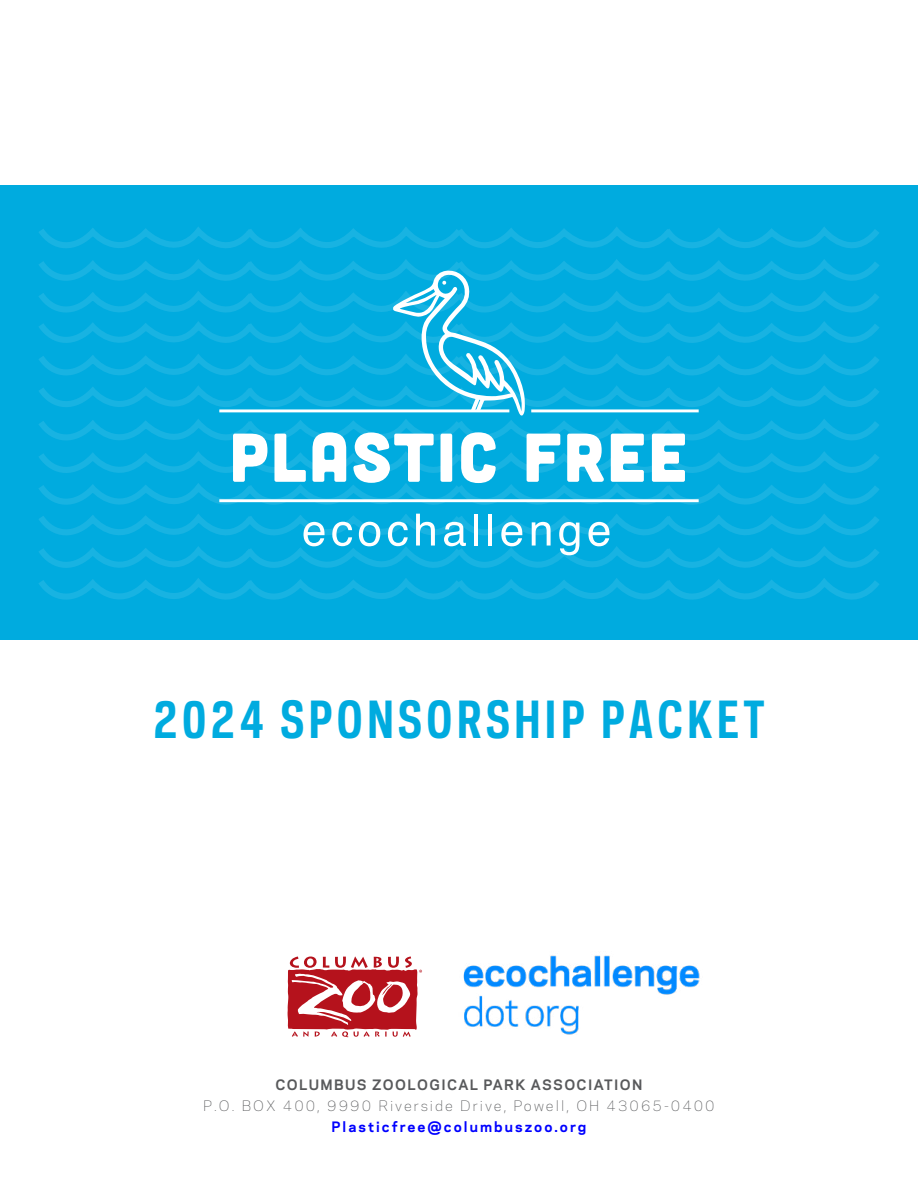
<style>
.page{position:relative;width:918px;height:1188px;background:#fff}
.page>*{position:absolute;margin:0;border:0;box-sizing:border-box;transform-origin:0 0}
.t1{font:700 48px "Galaxie Polaris Condensed";letter-spacing:.08em;color:#00abdf}
.t2{font:300 13.5px "Galaxie Polaris";letter-spacing:.15em;color:#58595b}
.t3{font:700 13.5px "Galaxie Polaris";letter-spacing:.1em;color:#58595b}
.t4{font:700 13.5px "Galaxie Polaris";letter-spacing:.15em;color:#00f}
</style>
<div class="page">
<div style="left:0;top:186px;width:918px;height:454px;background:#00abdf"></div>
<svg style="left:39px;top:227px;width:840px;height:373px"></svg>
<svg style="left:288px;top:956px;width:134px;height:81px"></svg>
<img style="left:463px;top:955px;width:237px;height:80px">
<h1 class="t1" style="left:153px;top:688px;width:613px">2024 SPONSORSHIP PACKET</h1>
<p class="t3" style="left:275px;top:1074px;width:369px">COLUMBUS ZOOLOGICAL PARK ASSOCIATION</p>
<p class="t2" style="left:203px;top:1095px;width:513px">P.O. BOX 400, 9990 Riverside Drive, Powell, OH 43065-0400</p>
<p class="t4" style="left:332px;top:1116px;width:256px">Plasticfree@columbuszoo.org</p>
</div>
